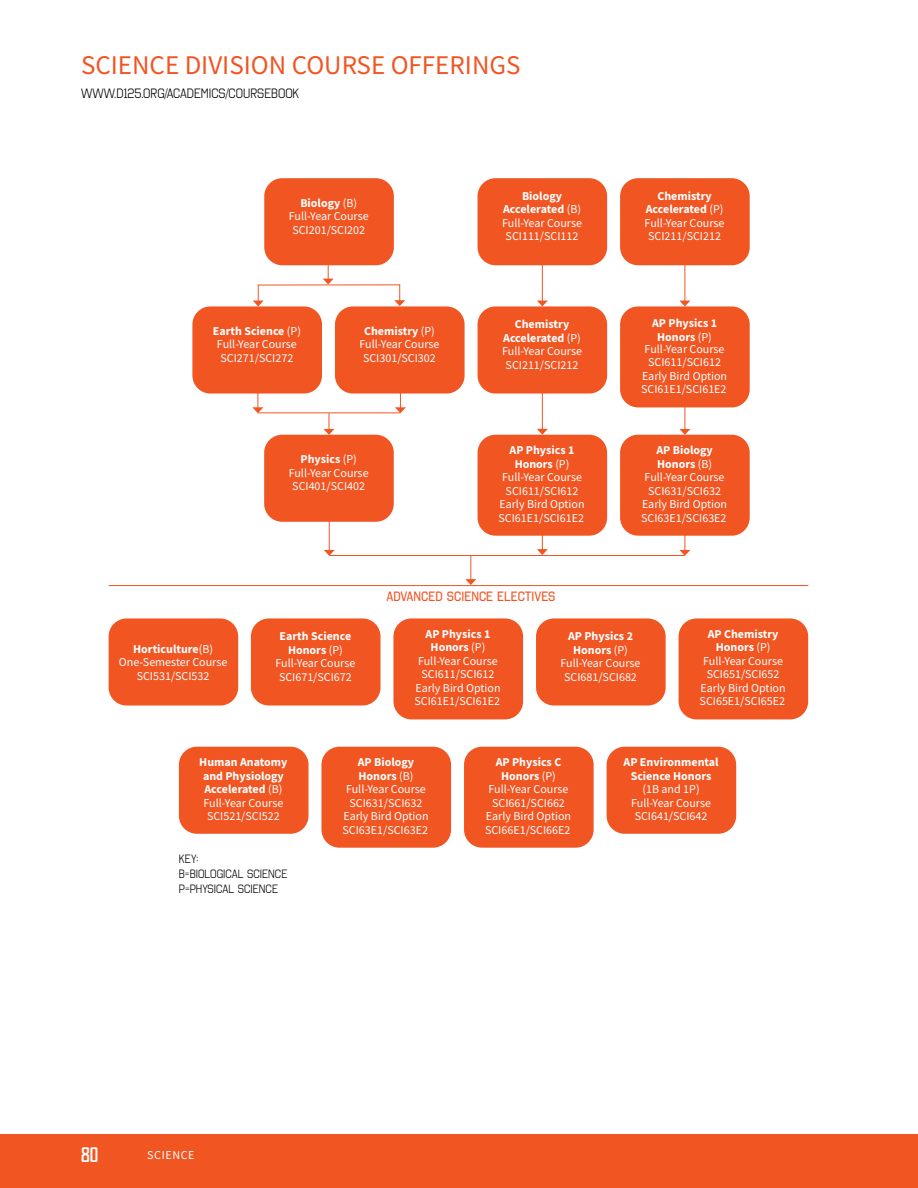
<style>
.page{position:relative;width:918px;height:1188px;background:#fff}
.page>*{position:absolute;margin:0;border:0;box-sizing:border-box;transform-origin:0 0}
.t1{font:27px "Source Sans Pro";color:#f05522}
.t2{font:19.5px "Boucherie Block";color:#fff}
.t3{font:13.5px "Octin College Bk";color:#000}
.t4{font:13.5px "Octin College Rg";color:#f05522}
.t5{font:12px/13.5px "Source Sans Pro";color:#fff;text-align:center}
.t6{font:700 12px/13.5px "Source Sans Pro";color:#fff;text-align:center}
.t7{font:12px/15px "Octin College Bk";color:#000}
.t8{font:12px "Source Sans Pro";letter-spacing:.05em;color:#fff}
.s1{font-weight:700}
.s2{font-weight:400}
</style>
<div class="page">
<svg style="left:253px;top:301px;width:11px;height:5px"></svg>
<svg style="left:394px;top:300px;width:11px;height:6px"></svg>
<hr style="left:328px;top:197px;width:1px;height:82px;background:#f05522">
<svg style="left:323px;top:279px;width:10px;height:5px"></svg>
<hr style="left:542px;top:219px;width:1px;height:82px;background:#f05522">
<svg style="left:537px;top:301px;width:11px;height:5px"></svg>
<hr style="left:685px;top:219px;width:1px;height:82px;background:#f05522">
<svg style="left:680px;top:301px;width:10px;height:5px"></svg>
<hr style="left:542px;top:350px;width:1px;height:80px;background:#f05522">
<svg style="left:537px;top:429px;width:11px;height:6px"></svg>
<hr style="left:685px;top:348px;width:1px;height:82px;background:#f05522">
<svg style="left:679px;top:429px;width:11px;height:6px"></svg>
<svg style="left:323px;top:413px;width:11px;height:22px"></svg>
<hr style="left:258px;top:412px;width:142px;height:1px;background:#f05522">
<svg style="left:395px;top:394px;width:11px;height:19px"></svg>
<svg style="left:252px;top:394px;width:11px;height:19px"></svg>
<hr style="left:109px;top:585px;width:699px;height:1px;background:#f05522">
<hr style="left:685px;top:515px;width:1px;height:36px;background:#f05522">
<svg style="left:679px;top:550px;width:11px;height:6px"></svg>
<div style="left:251px;top:618px;width:130px;height:88px;background:#f05522;border-radius:18px"></div>
<div style="left:393px;top:618px;width:130px;height:101px;background:#f05522;border-radius:18px"></div>
<div style="left:536px;top:618px;width:130px;height:88px;background:#f05522;border-radius:18px"></div>
<div style="left:679px;top:618px;width:129px;height:101px;background:#f05522;border-radius:18px"></div>
<div style="left:179px;top:747px;width:130px;height:87px;background:#f05522;border-radius:18px"></div>
<div style="left:321px;top:747px;width:130px;height:101px;background:#f05522;border-radius:18px"></div>
<div style="left:464px;top:747px;width:130px;height:101px;background:#f05522;border-radius:18px"></div>
<div style="left:607px;top:747px;width:129px;height:87px;background:#f05522;border-radius:18px"></div>
<div style="left:264px;top:178px;width:130px;height:87px;background:#f05522;border-radius:18px"></div>
<div style="left:478px;top:178px;width:129px;height:87px;background:#f05522;border-radius:18px"></div>
<div style="left:620px;top:178px;width:130px;height:87px;background:#f05522;border-radius:18px"></div>
<div style="left:192px;top:306px;width:130px;height:88px;background:#f05522;border-radius:18px"></div>
<div style="left:335px;top:306px;width:130px;height:88px;background:#f05522;border-radius:18px"></div>
<div style="left:478px;top:306px;width:129px;height:88px;background:#f05522;border-radius:18px"></div>
<div style="left:620px;top:306px;width:130px;height:101px;background:#f05522;border-radius:18px"></div>
<div style="left:264px;top:435px;width:130px;height:87px;background:#f05522;border-radius:18px"></div>
<div style="left:478px;top:435px;width:129px;height:101px;background:#f05522;border-radius:18px"></div>
<div style="left:620px;top:435px;width:130px;height:101px;background:#f05522;border-radius:18px"></div>
<svg style="left:465px;top:556px;width:11px;height:29px"></svg>
<hr style="left:329px;top:555px;width:356px;height:1px;background:#f05522">
<svg style="left:537px;top:535px;width:11px;height:20px"></svg>
<hr style="left:329px;top:507px;width:1px;height:44px;background:#f05522">
<svg style="left:324px;top:550px;width:11px;height:6px"></svg>
<div style="left:109px;top:618px;width:129px;height:88px;background:#f05522;border-radius:18px"></div>
<div style="left:0;top:1134px;width:918px;height:54px;background:#f05522"></div>
<h1 class="t1" style="left:81px;top:48px;width:441px">SCIENCE DIVISION COURSE OFFERINGS</h1>
<p class="t3" style="left:81px;top:86px;width:220px">WWW.D125.ORG/ACADEMICS/COURSEBOOK</p>
<p class="t5" style="left:289px;top:196px;width:81px"><span class="s1">Biology</span> (B)<br>Full-Year Course<br>SCI201/SCI202</p>
<p class="t5" style="left:502px;top:189px;width:81px"><span class="s1">Biology<br>Accelerated</span> (B)<br>Full-Year Course<br>SCI111/SCI112</p>
<p class="t5" style="left:645px;top:189px;width:81px"><span class="s1">Chemistry<br>Accelerated</span> (P)<br>Full-Year Course<br>SCI211/SCI212</p>
<p class="t5" style="left:213px;top:324px;width:90px"><span class="s1">Earth Science</span> (P)<br>Full-Year Course<br>SCI271/SCI272</p>
<p class="t5" style="left:360px;top:324px;width:81px"><span class="s1">Chemistry</span> (P)<br>Full-Year Course<br>SCI301/SCI302</p>
<p class="t5" style="left:502px;top:317px;width:81px"><span class="s1">Chemistry<br>Accelerated</span> (P)<br>Full-Year Course<br>SCI211/SCI212</p>
<p class="t6" style="left:652px;top:317px;width:66px">AP Physics 1<br>Honors <span class="s2">(P)</span></p>
<p class="t5" style="left:641px;top:342px;width:88px">Full-Year Course<br>SCI611/SCI612<br>Early Bird Option<br>SCI61E1/SCI61E2</p>
<p class="t5" style="left:289px;top:452px;width:81px"><span class="s1">Physics</span> (P)<br>Full-Year Course<br>SCI401/SCI402</p>
<p class="t5" style="left:499px;top:443px;width:88px"><span class="s1">AP Physics 1<br>Honors</span> (P)<br>Full-Year Course<br>SCI611/SCI612<br>Early Bird Option<br>SCI61E1/SCI61E2</p>
<p class="t5" style="left:641px;top:443px;width:88px"><span class="s1">AP Biology<br>Honors</span> (B)<br>Full-Year Course<br>SCI631/SCI632<br>Early Bird Option<br>SCI63E1/SCI63E2</p>
<p class="t5" style="left:119px;top:642px;width:110px"><span class="s1">Horticulture</span>(B)<br>One-Semester Course<br>SCI531/SCI532</p>
<p class="t4" style="left:387px;top:588px;width:171px">ADVANCED SCIENCE ELECTIVES</p>
<p class="t5" style="left:275px;top:629px;width:81px"><span class="s1">Earth Science<br>Honors</span> (P)<br>Full-Year Course<br>SCI671/SCI672</p>
<p class="t5" style="left:415px;top:627px;width:88px"><span class="s1">AP Physics 1<br>Honors</span> (P)<br>Full-Year Course<br>SCI611/SCI612<br>Early Bird Option<br>SCI61E1/SCI61E2</p>
<p class="t5" style="left:561px;top:629px;width:81px"><span class="s1">AP Physics 2<br>Honors</span> (P)<br>Full-Year Course<br>SCI681/SCI682</p>
<p class="t5" style="left:700px;top:627px;width:88px"><span class="s1">AP Chemistry<br>Honors</span> (P)<br>Full-Year Course<br>SCI651/SCI652<br>Early Bird Option<br>SCI65E1/SCI65E2</p>
<p class="t6" style="left:199px;top:755px;width:90px">Human Anatomy and Physiology<br>Accelerated <span class="s2">(B)<br>Full-Year Course<br>SCI521/SCI522</span></p>
<p class="t5" style="left:343px;top:755px;width:88px"><span class="s1">AP Biology<br>Honors</span> (B)<br>Full-Year Course<br>SCI631/SCI632<br>Early Bird Option<br>SCI63E1/SCI63E2</p>
<p class="t5" style="left:485px;top:755px;width:88px"><span class="s1">AP Physics C<br>Honors</span> (P)<br>Full-Year Course<br>SCI661/SCI662<br>Early Bird Option<br>SCI66E1/SCI66E2</p>
<p class="t6" style="left:624px;top:755px;width:97px">AP Environmental<br>Science Honors</p>
<p class="t5" style="left:631px;top:782px;width:81px">(1B and 1P)<br>Full-Year Course<br>SCI641/SCI642</p>
<p class="t7" style="left:179px;top:851px;width:110px">KEY:<br>B=BIOLOGICAL SCIENCE<br>P=PHYSICAL SCIENCE</p>
<h2 class="t2" style="left:81px;top:1143px;width:19px">80</h2>
<p class="t8" style="left:147px;top:1148px;width:49px">SCIENCE</p>
</div>
